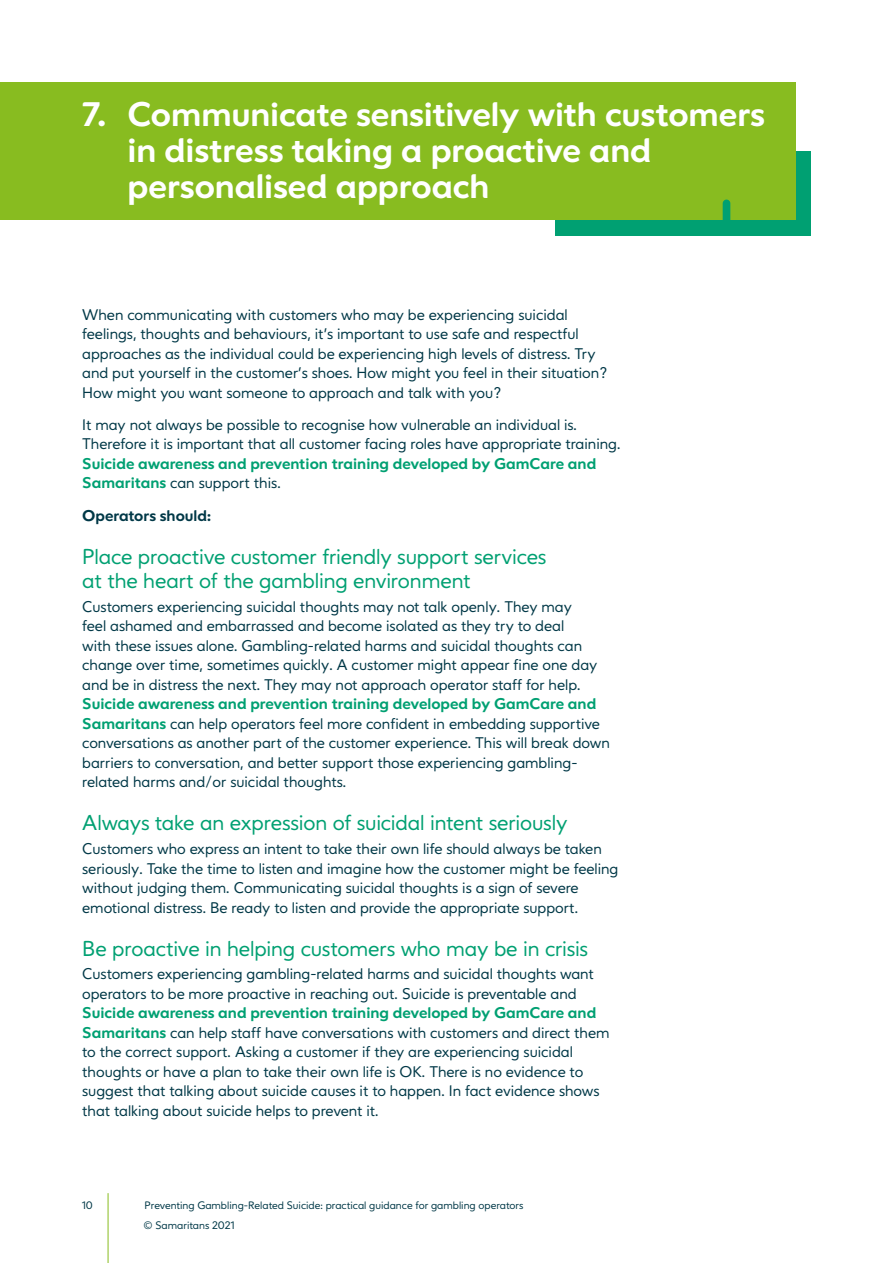
<style>
.page{position:relative;width:893px;height:1263px;background:#fff}
.page>*{position:absolute;margin:0;border:0;box-sizing:border-box;transform-origin:0 0}
.t1{font:700 33px/36px "Varah";letter-spacing:-.005em;color:#fff}
.t2{font:21px/24px "Varah";letter-spacing:-.005em;color:#00a072}
.t3{font:15px/19.5px "Varah";color:#003847}
.t4{font:700 15px/19.5px "Varah";color:#00a072}
.t5{font:700 15px "Varah";color:#003847}
.t6{font:10.5px/20.2px "Varah";color:#003847}
.s1{font-weight:400;color:#003847}
.s2{font-weight:700;color:#00a072}
</style>
<div class="page">
<hr style="left:108px;top:1193px;width:1px;height:70px;background:#88bc20">
<div style="left:555px;top:151px;width:256px;height:84px;background:#00a072"></div>
<div style="left:0;top:82px;width:795px;height:138px;background:#88bc20"></div>
<svg style="left:723px;top:200px;width:7px;height:20px"></svg>
<h1 class="t1" style="left:82px;top:97px;width:26px">7.</h1>
<h1 class="t1" style="left:128px;top:97px;width:639px">Communicate sensitively with customers in distress taking a proactive and personalised approach</h1>
<p class="t3" style="left:82px;top:305px;width:527px">When communicating with customers who may be experiencing suicidal feelings, thoughts and behaviours, it’s important to use safe and respectful approaches as the individual could be experiencing high levels of distress. Try and put yourself in the customer’s shoes. How might you feel in their situation?<br>How might you want someone to approach and talk with you?</p>
<p class="t3" style="left:82px;top:415px;width:540px">It may not always be possible to recognise how vulnerable an individual is.<br>Therefore it is important that all customer facing roles have appropriate training.</p>
<p class="t4" style="left:82px;top:454px;width:516px">Suicide awareness and prevention training developed by GamCare and<br>Samaritans <span class="s1">can support this.</span></p>
<p class="t5" style="left:82px;top:506px;width:131px">Operators should:</p>
<h2 class="t2" style="left:82px;top:545px;width:466px">Place proactive customer friendly support services at the heart of the gambling environment</h2>
<p class="t3" style="left:82px;top:597px;width:517px">Customers experiencing suicidal thoughts may not talk openly. They may feel ashamed and embarrassed and become isolated as they try to deal<br>with these issues alone. Gambling-related harms and suicidal thoughts can change over time, sometimes quickly. A customer might appear fine one day and be in distress the next. They may not approach operator staff for help.</p>
<p class="t3" style="left:82px;top:695px;width:529px"><span class="s2">Suicide awareness and prevention training developed by GamCare and Samaritans</span> can help operators feel more confident in embedding supportive conversations as another part of the customer experience. This will break down barriers to conversation, and better support those experiencing gambling&shy;related harms and/or suicidal thoughts.</p>
<h2 class="t2" style="left:82px;top:812px;width:487px">Always take an expression of suicidal intent seriously</h2>
<p class="t3" style="left:82px;top:839px;width:538px">Customers who express an intent to take their own life should always be taken seriously. Take the time to listen and imagine how the customer might be feeling without judging them. Communicating suicidal thoughts is a sign of severe emotional distress. Be ready to listen and provide the appropriate support.</p>
<h2 class="t2" style="left:82px;top:937px;width:507px">Be proactive in helping customers who may be in crisis</h2>
<p class="t3" style="left:82px;top:965px;width:513px">Customers experiencing gambling-related harms and suicidal thoughts want operators to be more proactive in reaching out. Suicide is preventable and</p>
<p class="t3" style="left:82px;top:1004px;width:529px"><span class="s2">Suicide awareness and prevention training developed by GamCare and Samaritans</span> can help staff have conversations with customers and direct them to the correct support. Asking a customer if they are experiencing suicidal thoughts or have a plan to take their own life is OK. There is no evidence to suggest that talking about suicide causes it to happen. In fact evidence shows that talking about suicide helps to prevent it.</p>
<p class="t6" style="left:82px;top:1195px;width:12px">10</p>
<p class="t6" style="left:144px;top:1195px;width:381px">Preventing Gambling-Related Suicide: practical guidance for gambling operators © Samaritans 2021</p>
</div>
